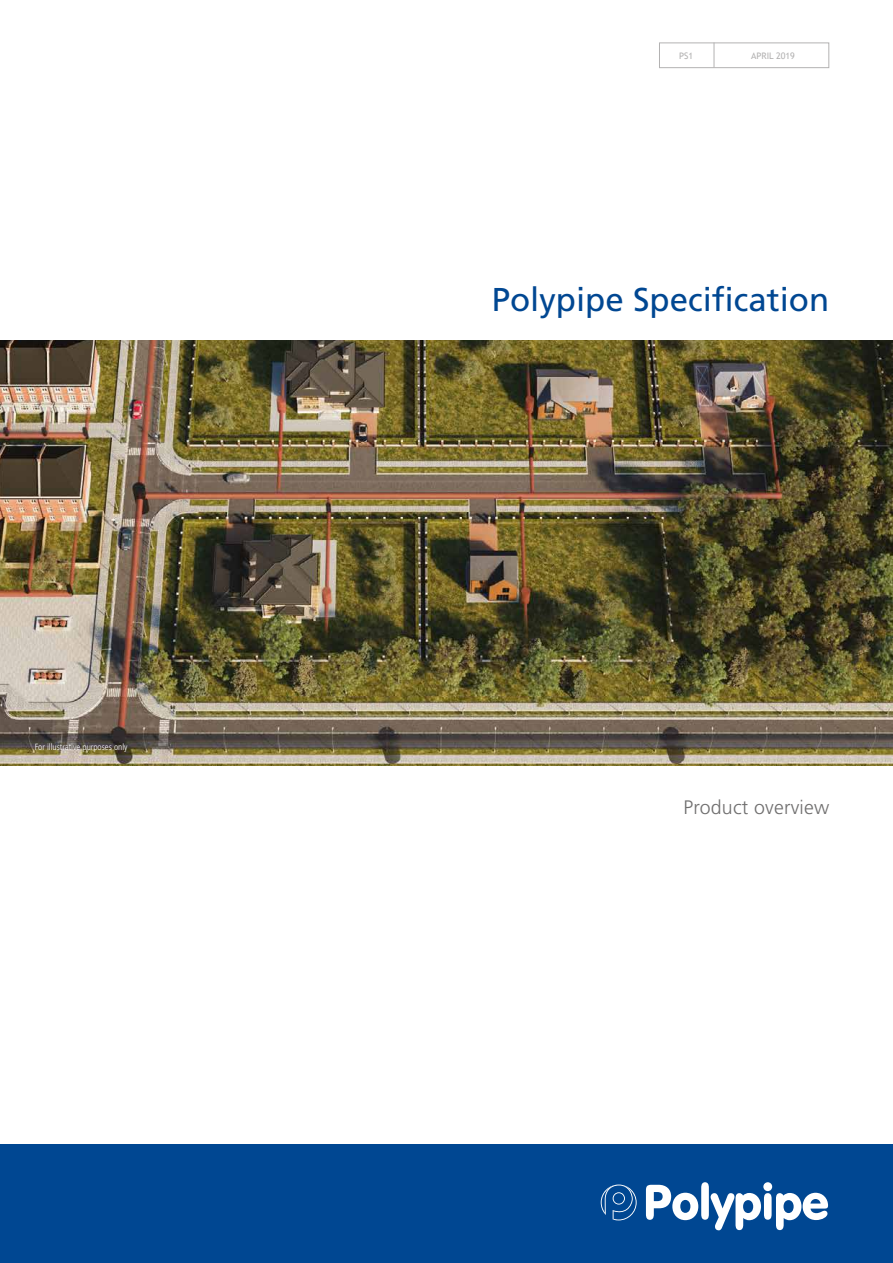
<style>
.page{position:relative;width:893px;height:1263px;background:#fff}
.page>*{position:absolute;margin:0;border:0;box-sizing:border-box;transform-origin:0 0}
.t1{font:33px "Frutiger LT";color:#004792}
.t2{font:300 19.5px "Frutiger LT";letter-spacing:.01em;color:#706f6f}
.t3{font:300 condensed 9px "Frutiger LT";color:#fff}
.t4{font:9px "Trebuchet MS";color:#b3b2b2}
</style>
<div class="page">
<div style="left:659px;top:43px;width:170px;height:25px;border:1px solid #b3b2b2"></div>
<svg style="left:714px;top:43px;width:1px;height:25px"></svg>
<div style="left:0;top:1145px;width:893px;height:118px;background:#004792"></div>
<svg style="left:601px;top:1184px;width:36px;height:36px"></svg>
<svg style="left:646px;top:1182px;width:182px;height:48px"></svg>
<img style="left:0;top:340px;width:893px;height:425px">
<p class="t3" style="left:35px;top:742px;width:94px">For illustrative purposes only</p>
<p class="t4" style="left:679px;top:50px;width:16px">PS1</p>
<p class="t4" style="left:751px;top:50px;width:45px">APRIL 2019</p>
<h1 class="t1" style="left:492px;top:280px;width:339px">Polypipe Specification</h1>
<h2 class="t2" style="left:684px;top:796px;width:147px">Product overview</h2>
</div>
